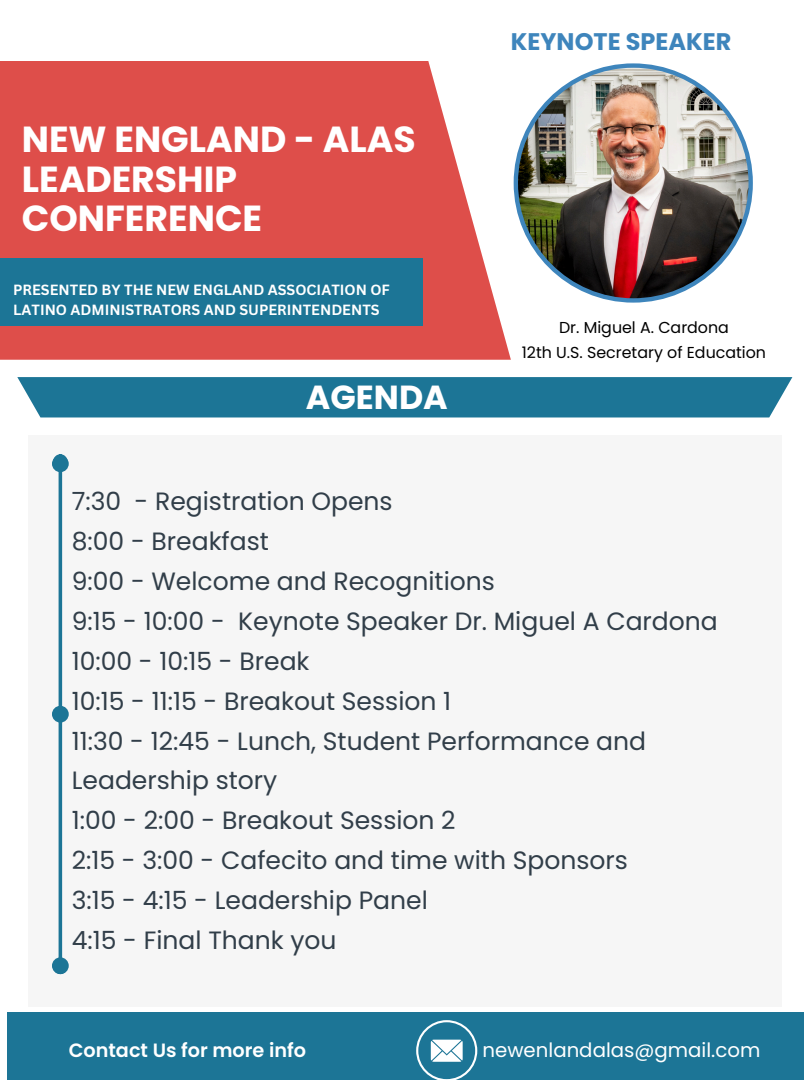
<style>
.page{position:relative;width:810px;height:1080px;background:#fff}
.page>*{position:absolute;margin:0;border:0;box-sizing:border-box;transform-origin:0 0}
.t1{font:700 36.25px/39.9px "Poppins";color:#fff}
.t2{font:700 33.38px "Poppins";color:#fff}
.t3{font:25.06px/39.9px "Poppins";color:#313e49}
.t4{font:700 24px "Poppins";color:#3e85bc}
.t5{font:19.75px "Poppins";color:#fff}
.t6{font:600 19.25px "Poppins";color:#fff}
.t7{font:15.88px "Poppins";color:#000}
.t8{font:700 14.38px/19.7px "Canva Sans";color:#fff}
</style>
<div class="page">
<div style="left:28px;top:435px;width:753px;height:572px;background:#f6f6f6"></div>
<div style="left:17px;top:377px;width:775px;height:40px;background:#1c7596"></div>
<svg style="left:0;top:61px;width:511px;height:299px;background:#e05f5c"></svg>
<div style="left:7px;top:1012px;width:796px;height:68px;background:#1c7596"></div>
<svg style="left:416px;top:1020px;width:61px;height:60px"></svg>
<hr style="left:59px;top:468px;width:3px;height:493px;background:#1c7596">
<div style="left:53px;top:960px;width:14px;height:14px;border:4px solid #1c7596;border-radius:50%"></div>
<div style="left:53px;top:454px;width:14px;height:14px;border:4px solid #1c7596;border-radius:50%"></div>
<div style="left:52px;top:455px;width:17px;height:17px;background:#1c7596;border-radius:50%"></div>
<div style="left:52px;top:706px;width:17px;height:17px;background:#1c7596;border-radius:50%"></div>
<div style="left:52px;top:957px;width:17px;height:17px;background:#1c7596;border-radius:50%"></div>
<img style="left:514px;top:63px;width:239px;height:240px">
<div style="left:0;top:259px;width:422px;height:67px;background:#1c7596"></div>
<h6 class="t1" style="left:22px;top:119px;width:396px">NEW ENGLAND - ALAS<br>LEADERSHIP<br>CONFERENCE</h6>
<p class="t8" style="left:13px;top:280px;width:378px">PRESENTED BY THE NEW ENGLAND ASSOCIATION OF<br>LATINO ADMINISTRATORS AND SUPERINTENDENTS</p>
<p class="t2" style="left:306px;top:374px;width:143px">AGENDA</p>
<h1 class="t4" style="left:511px;top:25px;width:222px">KEYNOTE SPEAKER</h1>
<p class="t7" style="left:559px;top:316px;width:171px">Dr. Miguel A. Cardona</p>
<h4 class="t7" style="left:522px;top:341px;width:246px">12th U.S. Secretary of Education</h4>
<p class="t3" style="left:72px;top:481px;width:648px">7:30 - Registration Opens<br>8:00 - Breakfast<br>9:00 - Welcome and Recognitions<br>9:15 - 10:00 - Keynote Speaker Dr. Miguel A Cardona<br>10:00 - 10:15 - Break<br>10:15 - 11:15 - Breakout Session 1<br>11:30 - 12:45 - Lunch, Student Performance and<br>Leadership story<br>1:00 - 2:00 - Breakout Session 2<br>2:15 - 3:00 - Cafecito and time with Sponsors<br>3:15 - 4:15 - Leadership Panel<br>4:15 - Final Thank you</p>
<h2 class="t6" style="left:69px;top:1036px;width:239px">Contact Us for more info</h2>
<h1 class="t5" style="left:483px;top:1037px;width:279px">newenlandalas@gmail.com</h1>
</div>
